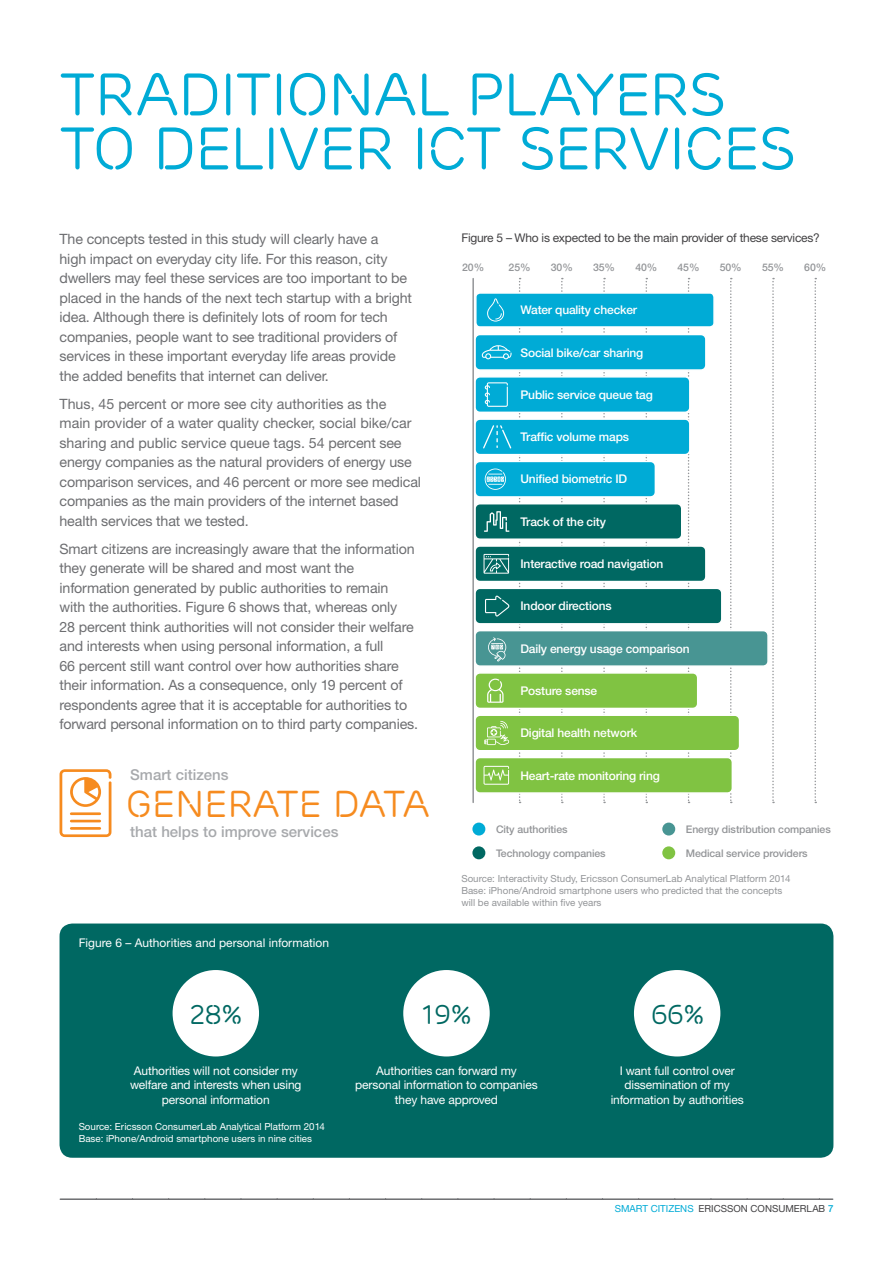
<style>
.page{position:relative;width:893px;height:1263px;background:#fff}
.page>*{position:absolute;margin:0;border:0;box-sizing:border-box;transform-origin:0 0}
.t1{font:60px/54px "Ericsson Capital";letter-spacing:-.025em;color:#00abd6}
.t2{font:37.5px "Ericsson Capital";letter-spacing:-.01em;color:#f68b1f}
.t3{font:27px "Ericsson Capital";color:#006862}
.t4{font:500 15px "Ericsson Sans";color:#a7a9ac}
.t5{font:14.25px/19.5px "Ericsson Sans";letter-spacing:-.01em;color:#6d6e71}
.t6{font:12px/14.4px "Ericsson Sans";letter-spacing:-.01em;color:#fff;text-align:center}
.t7{font:500 12px "Ericsson Sans";letter-spacing:-.015em;color:#fff}
.t8{font:12px "Ericsson Sans";letter-spacing:-.02em;color:#414042}
.t9{font:500 10.5px "Ericsson Sans";letter-spacing:-.01em;color:#939598}
.t10{font:9.75px/11.7px "Ericsson Sans";color:#939598}
.t11{font:9.75px/11.7px "Ericsson Sans";color:#fff}
.t12{font:9.75px "Ericsson Sans";color:#414042}
.s1{color:#00abd6}
.s2{font-weight:500;color:#00abd6}
</style>
<div class="page">
<svg style="left:60px;top:1198px;width:773px;height:2px;background:#8f9092"></svg>
<div style="left:60px;top:923px;width:773px;height:235px;background:#006862;border-radius:13px"></div>
<hr style="left:472px;top:279px;width:2px;height:523px;background:#939598">
<svg style="left:519px;top:278px;width:2px;height:525px"></svg>
<svg style="left:561px;top:278px;width:2px;height:525px"></svg>
<svg style="left:814px;top:278px;width:2px;height:525px"></svg>
<svg style="left:772px;top:278px;width:2px;height:525px"></svg>
<svg style="left:730px;top:278px;width:2px;height:525px"></svg>
<svg style="left:688px;top:278px;width:1px;height:525px"></svg>
<svg style="left:646px;top:278px;width:1px;height:525px"></svg>
<svg style="left:603px;top:278px;width:2px;height:525px"></svg>
<div style="left:476px;top:293px;width:238px;height:34px;background:#00abd6;border-radius:4px"></div>
<div style="left:475px;top:292px;width:240px;height:36px;border:2px solid #fff;border-radius:4px"></div>
<div style="left:475px;top:334px;width:231px;height:36px;background:#00abd6;border-radius:5px"></div>
<div style="left:474px;top:334px;width:233px;height:37px;border:2px solid #fff;border-radius:5px"></div>
<div style="left:475px;top:377px;width:215px;height:35px;background:#00abd6;border-radius:5px"></div>
<div style="left:474px;top:376px;width:217px;height:37px;border:2px solid #fff;border-radius:5px"></div>
<div style="left:475px;top:419px;width:215px;height:36px;background:#00abd6;border-radius:5px"></div>
<div style="left:474px;top:418px;width:217px;height:37px;border:2px solid #fff;border-radius:5px"></div>
<div style="left:475px;top:461px;width:180px;height:36px;background:#00abd6;border-radius:5px"></div>
<div style="left:474px;top:461px;width:182px;height:37px;border:2px solid #fff;border-radius:5px"></div>
<div style="left:475px;top:504px;width:207px;height:35px;background:#006862;border-radius:5px"></div>
<div style="left:474px;top:503px;width:208px;height:37px;border:2px solid #fff;border-radius:5px"></div>
<div style="left:475px;top:546px;width:231px;height:35px;background:#006862;border-radius:5px"></div>
<div style="left:474px;top:545px;width:233px;height:37px;border:2px solid #fff;border-radius:5px"></div>
<div style="left:475px;top:588px;width:247px;height:36px;background:#006862;border-radius:5px"></div>
<div style="left:474px;top:587px;width:248px;height:38px;border:2px solid #fff;border-radius:5px"></div>
<div style="left:475px;top:631px;width:293px;height:35px;background:#489593;border-radius:5px"></div>
<div style="left:474px;top:630px;width:295px;height:37px;border:2px solid #fff;border-radius:5px"></div>
<div style="left:475px;top:673px;width:223px;height:35px;background:#80c342;border-radius:5px"></div>
<div style="left:474px;top:672px;width:224px;height:37px;border:2px solid #fff;border-radius:5px"></div>
<div style="left:475px;top:715px;width:265px;height:36px;background:#80c342;border-radius:5px"></div>
<div style="left:474px;top:714px;width:266px;height:37px;border:2px solid #fff;border-radius:5px"></div>
<div style="left:475px;top:757px;width:257px;height:36px;background:#80c342;border-radius:5px"></div>
<div style="left:474px;top:757px;width:259px;height:37px;border:2px solid #fff;border-radius:5px"></div>
<div style="left:173px;top:970px;width:86px;height:86px;background:#fff;border-radius:50%"></div>
<div style="left:403px;top:970px;width:87px;height:86px;background:#fff;border-radius:50%"></div>
<div style="left:634px;top:970px;width:86px;height:86px;background:#fff;border-radius:50%"></div>
<svg style="left:484px;top:511px;width:25px;height:21px"></svg>
<div style="left:472px;top:822px;width:13px;height:13px;background:#00abd6;border-radius:50%"></div>
<div style="left:472px;top:846px;width:13px;height:13px;background:#006862;border-radius:50%"></div>
<div style="left:662px;top:822px;width:13px;height:13px;background:#489593;border-radius:50%"></div>
<div style="left:662px;top:846px;width:13px;height:13px;background:#80c342;border-radius:50%"></div>
<svg style="left:484px;top:766px;width:25px;height:19px"></svg>
<svg style="left:484px;top:554px;width:25px;height:20px"></svg>
<svg style="left:482px;top:345px;width:30px;height:14px"></svg>
<svg style="left:487px;top:298px;width:17px;height:24px"></svg>
<svg style="left:485px;top:468px;width:21px;height:22px"></svg>
<svg style="left:60px;top:769px;width:51px;height:68px"></svg>
<svg style="left:485px;top:596px;width:24px;height:20px"></svg>
<svg style="left:487px;top:679px;width:17px;height:24px"></svg>
<svg style="left:484px;top:721px;width:25px;height:24px"></svg>
<svg style="left:485px;top:382px;width:23px;height:25px"></svg>
<svg style="left:488px;top:637px;width:18px;height:24px"></svg>
<svg style="left:483px;top:425px;width:28px;height:23px"></svg>
<h1 class="t1" style="left:60px;top:68px;width:738px">TRADITIONAL PLAYERS<br>TO DELIVER ICT SERVICES</h1>
<p class="t5" style="left:60px;top:229px;width:354px">The concepts tested in this study will clearly have a<br>high impact on everyday city life. For this reason, city dwellers may feel these services are too important to be placed in the hands of the next tech startup with a bright idea. Although there is definitely lots of room for tech companies, people want to see traditional providers of services in these important everyday life areas provide the added benefits that internet can deliver.</p>
<p class="t5" style="left:60px;top:394px;width:363px">Thus, 45 percent or more see city authorities as the<br>main provider of a water quality checker, social bike/car sharing and public service queue tags. 54 percent see energy companies as the natural providers of energy use comparison services, and 46 percent or more see medical companies as the main providers of the internet based health services that we tested.</p>
<p class="t5" style="left:60px;top:539px;width:360px">Smart citizens are increasingly aware that the information they generate will be shared and most want the information generated by public authorities to remain<br>with the authorities. Figure 6 shows that, whereas only<br>28 percent think authorities will not consider their welfare and interests when using personal information, a full<br>66 percent still want control over how authorities share their information. As a consequence, only 19 percent of respondents agree that it is acceptable for authorities to forward personal information on to third party companies.</p>
<p class="t4" style="left:130px;top:766px;width:100px">Smart citizens</p>
<h2 class="t2" style="left:126px;top:782px;width:305px">GENERATE DATA</h2>
<p class="t4" style="left:130px;top:823px;width:210px">that helps to improve services</p>
<p class="t6" style="left:79px;top:936px;width:252px">Figure 6 – Authorities and personal information</p>
<p class="t8" style="left:461px;top:232px;width:360px">Figure 5 – Who is expected to be the main provider of these services?</p>
<p class="t9" style="left:462px;top:261px;width:23px">20%</p>
<p class="t9" style="left:509px;top:261px;width:23px">25%</p>
<p class="t9" style="left:551px;top:261px;width:23px">30%</p>
<p class="t9" style="left:593px;top:261px;width:23px">35%</p>
<p class="t9" style="left:635px;top:261px;width:23px">40%</p>
<p class="t9" style="left:678px;top:261px;width:23px">45%</p>
<p class="t9" style="left:720px;top:261px;width:23px">50%</p>
<p class="t9" style="left:762px;top:261px;width:23px">55%</p>
<p class="t9" style="left:804px;top:261px;width:23px">60%</p>
<p class="t7" style="left:520px;top:303px;width:118px">Water quality checker</p>
<p class="t7" style="left:520px;top:345px;width:124px">Social bike/car sharing</p>
<p class="t7" style="left:520px;top:388px;width:134px">Public service queue tag</p>
<p class="t7" style="left:520px;top:430px;width:110px">Traffic volume maps</p>
<p class="t7" style="left:520px;top:472px;width:108px">Unified biometric ID</p>
<p class="t7" style="left:520px;top:515px;width:87px">Track of the city</p>
<p class="t7" style="left:520px;top:557px;width:144px">Interactive road navigation</p>
<p class="t7" style="left:520px;top:599px;width:93px">Indoor directions</p>
<p class="t7" style="left:520px;top:642px;width:171px">Daily energy usage comparison</p>
<p class="t7" style="left:520px;top:684px;width:78px">Posture sense</p>
<p class="t7" style="left:520px;top:726px;width:118px">Digital health network</p>
<p class="t7" style="left:520px;top:768px;width:141px">Heart-rate monitoring ring</p>
<p class="t9" style="left:496px;top:823px;width:73px">City authorities</p>
<p class="t9" style="left:496px;top:847px;width:111px">Technology companies</p>
<p class="t9" style="left:686px;top:823px;width:146px">Energy distribution companies</p>
<p class="t9" style="left:686px;top:847px;width:123px">Medical service providers</p>
<p class="t10" style="left:461px;top:873px;width:331px">Source: Interactivity Study, Ericsson ConsumerLab Analytical Platform 2014<br>Base: iPhone/Android smartphone users who predicted that the concepts will be available within five years</p>
<h3 class="t3" style="left:190px;top:998px;width:54px">28%</h3>
<h3 class="t3" style="left:422px;top:998px;width:51px">19%</h3>
<h3 class="t3" style="left:650px;top:998px;width:55px">66%</h3>
<p class="t6" style="left:130px;top:1064px;width:173px">Authorities will not consider my welfare and interests when using personal information</p>
<p class="t6" style="left:355px;top:1064px;width:184px">Authorities can forward my personal information to companies they have approved</p>
<p class="t6" style="left:611px;top:1064px;width:135px">I want full control over dissemination of my information by authorities</p>
<p class="t11" style="left:79px;top:1121px;width:248px">Source: Ericsson ConsumerLab Analytical Platform 2014<br>Base: iPhone/Android smartphone users in nine cities</p>
<p class="t12" style="left:615px;top:1203px;width:220px"><span class="s1">SMART CITIZENS</span> ERICSSON CONSUMERLAB <span class="s2">7</span></p>
</div>
